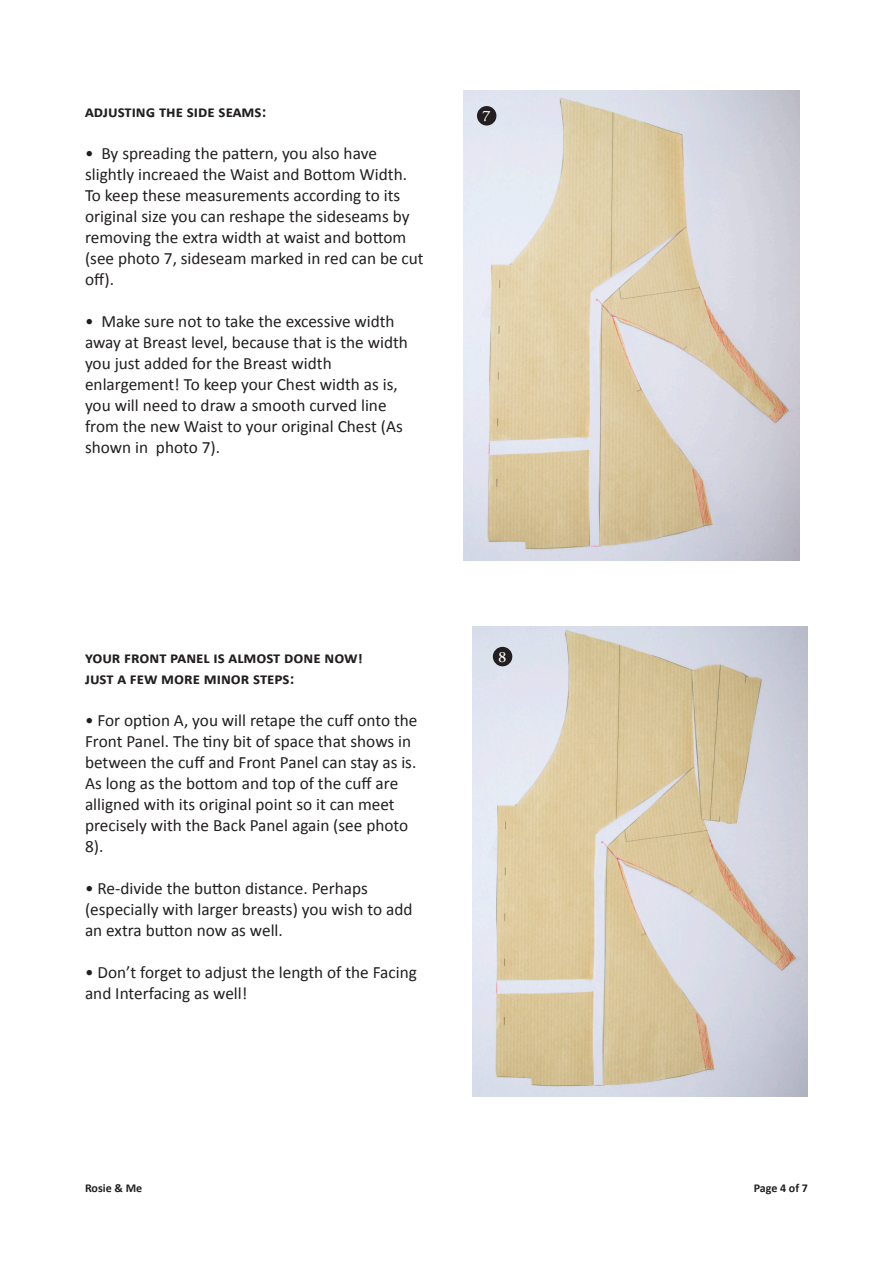
<style>
.page{position:relative;width:893px;height:1263px;background:#fff}
.page>*{position:absolute;margin:0;border:0;box-sizing:border-box;transform-origin:0 0}
.t1{font:17.25px/21px "Calibri";color:#231f20}
.foto_kopje{font:700 16.5px "Calibri";color:#231f20}
.t2{font:15px "Plantagenet Cherokee";color:#fff}
.t3{font:700 12px "Calibri";color:#231f20}
</style>
<div class="page">
<img style="left:472px;top:626px;width:336px;height:471px">
<div style="left:493px;top:647px;width:19px;height:19px;background:#231f20;border-radius:50%"></div>
<img style="left:463px;top:90px;width:336px;height:471px">
<div style="left:477px;top:106px;width:19px;height:20px;background:#231f20;border-radius:50%"></div>
<p class="foto_kopje" style="left:85px;top:101px;width:183px">adjusting the side seams:</p>
<p class="t1" style="left:85px;top:143px;width:340px">• By spreading the pattern, you also have slightly increaed the Waist and Bottom Width.<br>To keep these measurements according to its original size you can reshape the sideseams by removing the extra width at waist and bottom (see photo 7, sideseam marked in red can be cut off).</p>
<p class="t1" style="left:85px;top:311px;width:324px">• Make sure not to take the excessive width away at Breast level, because that is the width you just added for the Breast width enlargement! To keep your Chest width as is, you will need to draw a smooth curved line from the new Waist to your original Chest (As shown in photo 7).</p>
<p class="t2" style="left:482px;top:107px;width:9px">7</p>
<p class="foto_kopje" style="left:85px;top:647px;width:279px">Your front panel is almost done now!</p>
<p class="foto_kopje" style="left:85px;top:668px;width:211px">Just a few more minor steps:</p>
<p class="t1" style="left:85px;top:710px;width:334px">• For option A, you will retape the cuff onto the Front Panel. The tiny bit of space that shows in between the cuff and Front Panel can stay as is.<br>As long as the bottom and top of the cuff are alligned with its original point so it can meet precisely with the Back Panel again (see photo 8).</p>
<p class="t1" style="left:85px;top:878px;width:329px">• Re-divide the button distance. Perhaps (especially with larger breasts) you wish to add an extra button now as well.</p>
<p class="t1" style="left:85px;top:962px;width:333px">• Don’t forget to adjust the length of the Facing and Interfacing as well!</p>
<p class="t2" style="left:498px;top:647px;width:9px">8</p>
<p class="t3" style="left:85px;top:1180px;width:59px">Rosie &amp; Me</p>
<p class="t3" style="left:754px;top:1180px;width:56px">Page 4 of 7</p>
</div>
